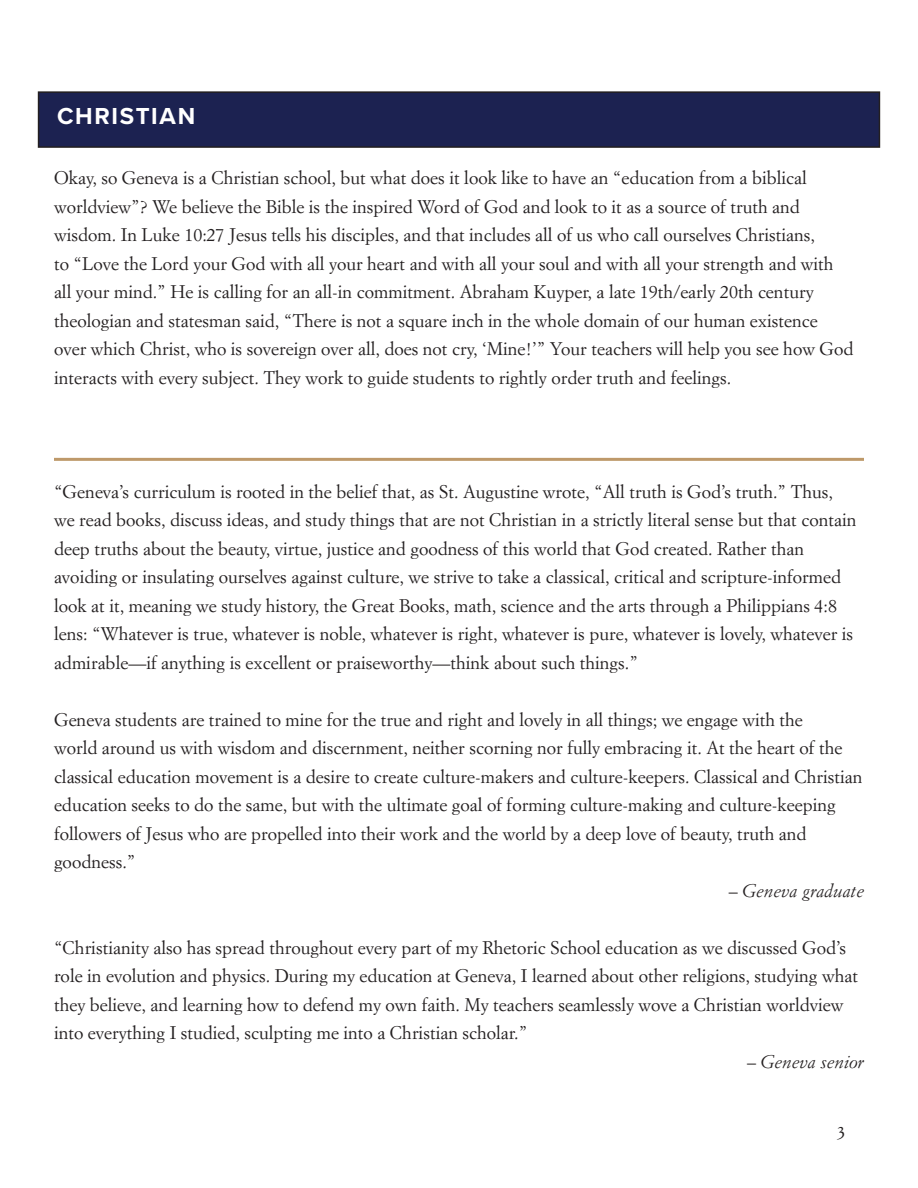
<style>
.page{position:relative;width:918px;height:1188px;background:#fff}
.page>*{position:absolute;margin:0;border:0;box-sizing:border-box;transform-origin:0 0}
.t1{font:700 24px "Proxima Nova A";letter-spacing:.07em;color:#fff}
.t2{font:18px/28.5px "Simoncini Garamond Std";color:#231f20}
.t3{font:italic 18px "Simoncini Garamond Std";color:#231f20}
.s1{font-style:normal}
</style>
<div class="page">
<div style="left:39px;top:92px;width:840px;height:55px;background:#1c2251"></div>
<div style="left:38px;top:91px;width:842px;height:57px;border:2px solid #231f20"></div>
<hr style="left:54px;top:458px;width:810px;height:3px;background:#be996a">
<p class="t1" style="left:57px;top:98px;width:140px">CHRISTIAN</p>
<p class="t2" style="left:54px;top:163px;width:801px">Okay, so Geneva is a Christian school, but what does it look like to have an “education from a biblical worldview”? We believe the Bible is the inspired Word of God and look to it as a source of truth and wisdom. In Luke 10:27 Jesus tells his disciples, and that includes all of us who call ourselves Christians,<br>to “Love the Lord your God with all your heart and with all your soul and with all your strength and with all your mind.” He is calling for an all-in commitment. Abraham Kuyper, a late 19th/early 20th century theologian and statesman said, “There is not a square inch in the whole domain of our human existence over which Christ, who is sovereign over all, does not cry, ‘Mine!’” Your teachers will help you see how God interacts with every subject. They work to guide students to rightly order truth and feelings.</p>
<p class="t2" style="left:54px;top:477px;width:804px">“Geneva’s curriculum is rooted in the belief that, as St. Augustine wrote, “All truth is God’s truth.” Thus, we read books, discuss ideas, and study things that are not Christian in a strictly literal sense but that contain deep truths about the beauty, virtue, justice and goodness of this world that God created. Rather than avoiding or insulating ourselves against culture, we strive to take a classical, critical and scripture-informed look at it, meaning we study history, the Great Books, math, science and the arts through a Philippians 4:8 lens: “Whatever is true, whatever is noble, whatever is right, whatever is pure, whatever is lovely, whatever is admirable—if anything is excellent or praiseworthy—think about such things.”</p>
<p class="t2" style="left:54px;top:705px;width:810px">Geneva students are trained to mine for the true and right and lovely in all things; we engage with the<br>world around us with wisdom and discernment, neither scorning nor fully embracing it. At the heart of the classical education movement is a desire to create culture-makers and culture-keepers. Classical and Christian education seeks to do the same, but with the ultimate goal of forming culture-making and culture-keeping followers of Jesus who are propelled into their work and the world by a deep love of beauty, truth and goodness.”</p>
<p class="t3" style="left:729px;top:880px;width:137px"><span class="s1">–</span> Geneva graduate</p>
<p class="t2" style="left:54px;top:933px;width:806px">“Christianity also has spread throughout every part of my Rhetoric School education as we discussed God’s role in evolution and physics. During my education at Geneva, I learned about other religions, studying what they believe, and learning how to defend my own faith. My teachers seamlessly wove a Christian worldview into everything I studied, sculpting me into a Christian scholar.”</p>
<p class="t3" style="left:747px;top:1051px;width:119px"><span class="s1">–</span> Geneva senior</p>
<p class="t2" style="left:837px;top:1118px;width:10px">3</p>
</div>
